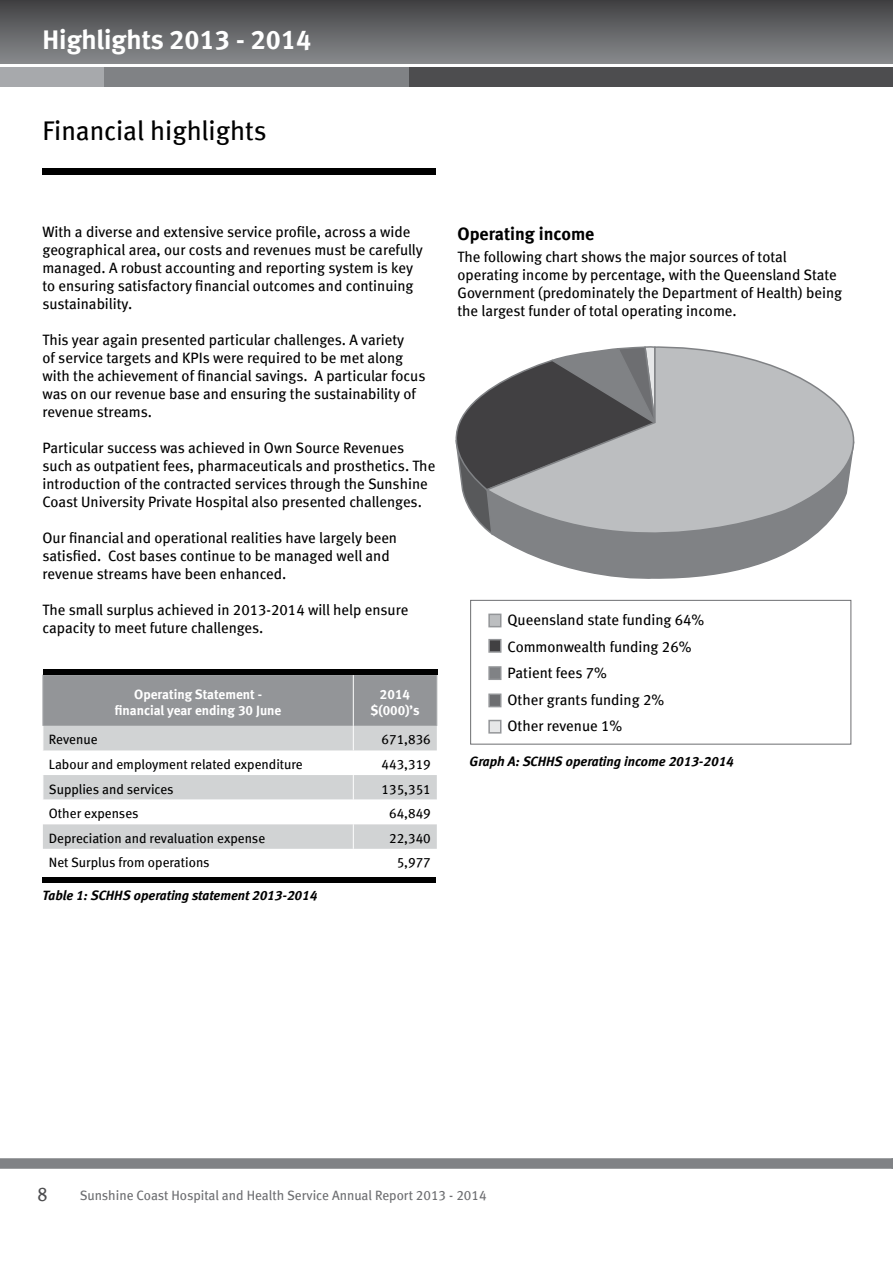
<style>
.page{position:relative;width:893px;height:1263px;background:#fff}
.page>*{position:absolute;margin:0;border:0;box-sizing:border-box;transform-origin:0 0}
.t1{font:27px "Meta Book LF";color:#000}
.t2{font:27px "Meta Bold LF";color:#fff}
.t3{font:19.8px "Meta Book LF";color:#4d4d4f;scale:.91 1}
.t4{font:18px "Meta Bold LF";color:#000}
.t5{font:15px/18px "Meta Book LF";color:#000}
.t6{font:13.5px "Meta Book LF";color:#000}
.t7{font:italic 13.5px "Meta Bold LF";color:#000}
.t8{font:13.5px "Meta Book LF";color:#6d6e71}
.t9{font:13.5px/16.2px "Meta Bold LF";color:#fff;text-align:center}
</style>
<div class="page">
<div style="left:0;top:1158px;width:893px;height:11px;background:#808285"></div>
<div style="left:0;top:0;width:892px;height:64px;background:linear-gradient(to bottom,#414143,#888a8d)"></div>
<div style="left:104px;top:67px;width:305px;height:20px;background:#808285"></div>
<div style="left:409px;top:67px;width:484px;height:20px;background:#4d4d4f"></div>
<div style="left:0;top:67px;width:104px;height:20px;background:#a7a9ac"></div>
<div style="left:43px;top:168px;width:393px;height:7px;background:#000"></div>
<svg style="left:43px;top:750px;width:394px;height:1px"></svg>
<hr style="left:437px;top:675px;width:1px;height:51px;background:#a7a9ac">
<svg style="left:43px;top:775px;width:394px;height:74px"></svg>
<svg style="left:43px;top:675px;width:394px;height:75px;background:#a7a9ab"></svg>
<div style="left:43px;top:669px;width:394px;height:6px;background:#000"></div>
<div style="left:43px;top:878px;width:393px;height:5px;background:#000"></div>
<div style="left:470px;top:600px;width:381px;height:144px;border:1px solid #6d6e71"></div>
<div style="left:488px;top:614px;width:13px;height:13px;background:#bcbec0;border:2px solid #939598"></div>
<div style="left:488px;top:639px;width:13px;height:14px;background:#414042;border:2px solid #939598"></div>
<div style="left:488px;top:666px;width:13px;height:14px;background:#808285;border:2px solid #939598"></div>
<div style="left:488px;top:693px;width:13px;height:14px;background:#6d6e71;border:2px solid #939598"></div>
<div style="left:488px;top:720px;width:13px;height:14px;background:#e6e7e8;border:2px solid #939598"></div>
<svg style="left:590px;top:573px;width:135px;height:6px"></svg>
<svg style="left:455px;top:393px;width:29px;height:135px"></svg>
<svg style="left:484px;top:346px;width:371px;height:227px;background:#a4a6a8"></svg>
<h1 class="t2" style="left:43px;top:23px;width:270px">Highlights 2013 - 2014</h1>
<h1 class="t1" style="left:43px;top:115px;width:226px">Financial highlights</h1>
<p class="t5" style="left:43px;top:223px;width:382px">With a diverse and extensive service profile, across a wide geographical area, our costs and revenues must be carefully managed. A robust accounting and reporting system is key to ensuring satisfactory financial outcomes and continuing sustainability.</p>
<p class="t5" style="left:43px;top:331px;width:384px">This year again presented particular challenges. A variety<br>of service targets and KPIs were required to be met along with the achievement of financial savings. A particular focus was on our revenue base and ensuring the sustainability of revenue streams.</p>
<p class="t5" style="left:43px;top:439px;width:394px">Particular success was achieved in Own Source Revenues such as outpatient fees, pharmaceuticals and prosthetics. The introduction of the contracted services through the Sunshine Coast University Private Hospital also presented challenges.</p>
<p class="t5" style="left:43px;top:529px;width:356px">Our financial and operational realities have largely been satisfied. Cost bases continue to be managed well and revenue streams have been enhanced.</p>
<p class="t5" style="left:43px;top:601px;width:367px">The small surplus achieved in 2013-2014 will help ensure capacity to meet future challenges.</p>
<p class="t9" style="left:115px;top:686px;width:168px">Operating Statement - financial year ending 30 June</p>
<p class="t9" style="left:371px;top:686px;width:50px">2014 $(000)’s</p>
<p class="t6" style="left:49px;top:732px;width:50px">Revenue</p>
<p class="t6" style="left:382px;top:732px;width:51px">671,836</p>
<p class="t6" style="left:49px;top:756px;width:255px">Labour and employment related expenditure</p>
<p class="t6" style="left:382px;top:756px;width:51px">443,319</p>
<p class="t6" style="left:49px;top:781px;width:126px">Supplies and services</p>
<p class="t6" style="left:382px;top:781px;width:51px">135,351</p>
<p class="t6" style="left:49px;top:806px;width:91px">Other expenses</p>
<p class="t6" style="left:389px;top:806px;width:43px">64,849</p>
<p class="t6" style="left:49px;top:830px;width:218px">Depreciation and revaluation expense</p>
<p class="t6" style="left:389px;top:830px;width:43px">22,340</p>
<p class="t6" style="left:49px;top:855px;width:162px">Net Surplus from operations</p>
<p class="t6" style="left:397px;top:855px;width:36px">5,977</p>
<p class="t7" style="left:43px;top:887px;width:276px">Table 1: SCHHS operating statement 2013-2014</p>
<p class="t4" style="left:457px;top:223px;width:138px">Operating income</p>
<p class="t5" style="left:457px;top:248px;width:386px">The following chart shows the major sources of total operating income by percentage, with the Queensland State Government (predominately the Department of Health) being the largest funder of total operating income.</p>
<p class="t5" style="left:508px;top:606px;width:198px;line-height:26.5px">Queensland state funding 64%<br>Commonwealth funding 26%<br>Patient fees 7%<br>Other grants funding 2%<br>Other revenue 1%</p>
<p class="t7" style="left:469px;top:753px;width:266px">Graph A: SCHHS operating income 2013-2014</p>
<h2 class="t3" style="left:37px;top:1182px;width:13px">8</h2>
<p class="t8" style="left:80px;top:1187px;width:408px">Sunshine Coast Hospital and Health Service Annual Report 2013 - 2014</p>
</div>
